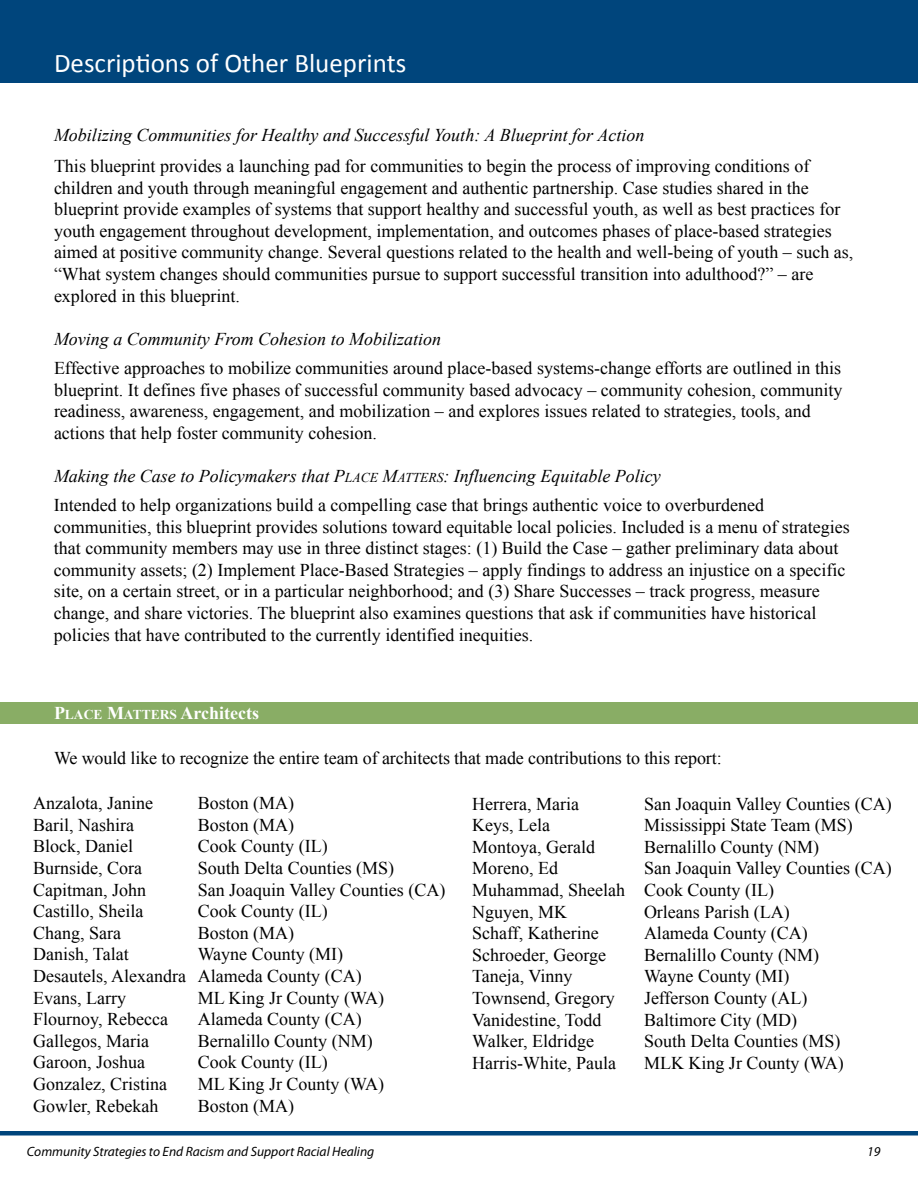
<style>
.page{position:relative;width:918px;height:1188px;background:#fff}
.page>*{position:absolute;margin:0;border:0;box-sizing:border-box;transform-origin:0 0}
.t1{font:27px "Calibri";color:#fff}
.t2{font:18px/21.6px "Times New Roman";color:#000}
.t3{font:italic 18px "Times New Roman";color:#000}
.t4{font:700 18px "Times New Roman";color:#fff}
.t5{font:italic 13.5px "Myriad Pro";color:#000}
.s1{font-style:italic}
.s2{font-style:italic;font-size:13.5px}
.s3{font-size:13.5px}
</style>
<div class="page">
<div style="left:0;top:0;width:917px;height:83px;background:#00457c"></div>
<div style="left:0;top:1131px;width:918px;height:5px;background:#00457c"></div>
<div style="left:0;top:702px;width:918px;height:22px;background:#89ad65"></div>
<h1 class="t1" style="left:54px;top:46px;width:354px">Descriptions of Other Blueprints</h1>
<p class="t3" style="left:54px;top:123px;width:592px">Mobilizing Communities for Healthy and Successful Youth: A Blueprint for Action</p>
<p class="t2" style="left:54px;top:155px;width:801px">This blueprint provides a launching pad for communities to begin the process of improving conditions of children and youth through meaningful engagement and authentic partnership. Case studies shared in the blueprint provide examples of systems that support healthy and successful youth, as well as best practices for youth engagement throughout development, implementation, and outcomes phases of place-based strategies aimed at positive community change. Several questions related to the health and well-being of youth – such as, “What system changes should communities pursue to support successful transition into adulthood?” – are explored in this blueprint.</p>
<p class="t3" style="left:54px;top:326px;width:389px">Moving a Community From Cohesion to Mobilization</p>
<p class="t2" style="left:54px;top:357px;width:790px">Effective approaches to mobilize communities around place-based systems-change efforts are outlined in this blueprint. It defines five phases of successful community based advocacy – community cohesion, community readiness, awareness, engagement, and mobilization – and explores issues related to strategies, tools, and actions that help foster community cohesion.</p>
<p class="t2" style="left:54px;top:461px;width:712px;line-height:29.1px"><span class="s1">Making the Case to Policymakers that P</span><span class="s2">LACE</span> <span class="s1">M</span><span class="s2">ATTERS</span><span class="s1">: Influencing Equitable Policy<br></span>Intended to help organizations build a compelling case that brings authentic voice to overburdened</p>
<p class="t2" style="left:54px;top:516px;width:797px">communities, this blueprint provides solutions toward equitable local policies. Included is a menu of strategies that community members may use in three distinct stages: (1) Build the Case – gather preliminary data about community assets; (2) Implement Place-Based Strategies – apply findings to address an injustice on a specific site, on a certain street, or in a particular neighborhood; and (3) Share Successes – track progress, measure change, and share victories. The blueprint also examines questions that ask if communities have historical policies that have contributed to the currently identified inequities.</p>
<p class="t4" style="left:54px;top:701px;width:207px">P<span class="s3">LACE</span> M<span class="s3">ATTERS</span> Architects</p>
<p class="t2" style="left:54px;top:747px;width:669px">We would like to recognize the entire team of architects that made contributions to this report:</p>
<p class="t2" style="left:33px;top:792px;width:154px">Anzalota, Janine<br>Baril, Nashira<br>Block, Daniel<br>Burnside, Cora<br>Capitman, John<br>Castillo, Sheila<br>Chang, Sara<br>Danish, Talat<br>Desautels, Alexandra<br>Evans, Larry<br>Flournoy, Rebecca<br>Gallegos, Maria<br>Garoon, Joshua<br>Gonzalez, Cristina<br>Gowler, Rebekah</p>
<p class="t2" style="left:198px;top:792px;width:249px">Boston (MA)<br>Boston (MA)<br>Cook County (IL)<br>South Delta Counties (MS)<br>San Joaquin Valley Counties (CA)<br>Cook County (IL)<br>Boston (MA)<br>Wayne County (MI)<br>Alameda County (CA)<br>ML King Jr County (WA)<br>Alameda County (CA)<br>Bernalillo County (NM)<br>Cook County (IL)<br>ML King Jr County (WA)<br>Boston (MA)</p>
<p class="t2" style="left:472px;top:793px;width:154px">Herrera, Maria<br>Keys, Lela<br>Montoya, Gerald<br>Moreno, Ed<br>Muhammad, Sheelah<br>Nguyen, MK<br>Schaff, Katherine<br>Schroeder, George<br>Taneja, Vinny<br>Townsend, Gregory<br>Vanidestine, Todd<br>Walker, Eldridge<br>Harris-White, Paula</p>
<p class="t2" style="left:644px;top:793px;width:249px">San Joaquin Valley Counties (CA)<br>Mississippi State Team (MS)<br>Bernalillo County (NM)<br>San Joaquin Valley Counties (CA)<br>Cook County (IL)<br>Orleans Parish (LA)<br>Alameda County (CA)<br>Bernalillo County (NM)<br>Wayne County (MI)<br>Jefferson County (AL)<br>Baltimore City (MD)<br>South Delta Counties (MS)<br>MLK King Jr County (WA)</p>
<p class="t5" style="left:27px;top:1143px;width:349px">Community Strategies to End Racism and Support Racial Healing</p>
<p class="t5" style="left:867px;top:1143px;width:15px">19</p>
</div>
